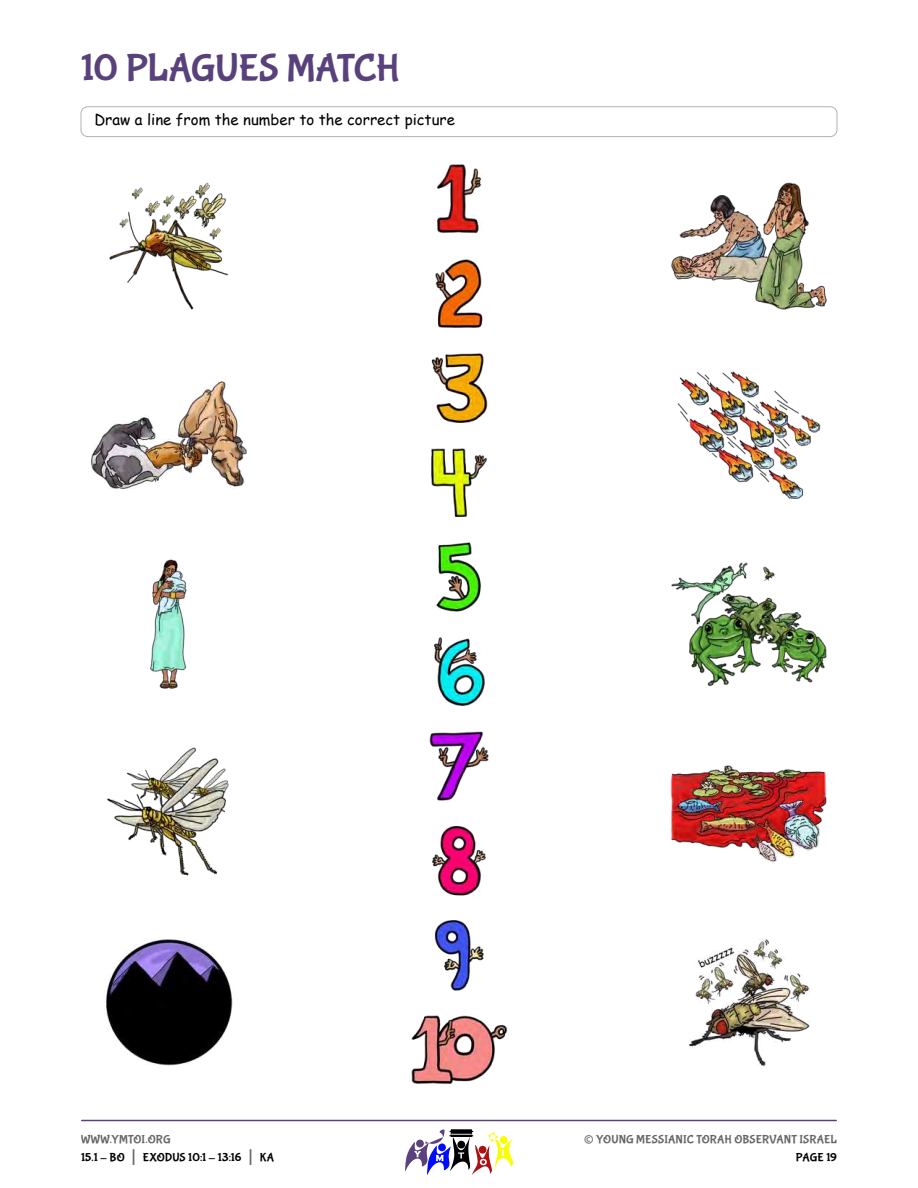
<style>
.page{position:relative;width:918px;height:1188px;background:#fff}
.page>*{position:absolute;margin:0;border:0;box-sizing:border-box;transform-origin:0 0}
.t1{font:39px "Bubblegum Sans";letter-spacing:-.015em;color:#59417c}
.t2{font:27px "Bubblegum Sans";color:#666}
.t3{font:15px "Comic Sans MS";color:#000}
.t4{font:12px/18px "Bubblegum Sans";letter-spacing:.015em;color:#000}
.t5{font:12px "Bubblegum Sans";letter-spacing:.01em;color:#666}
.s1{color:#666}
.s2{font-size:21px;color:#666}
</style>
<div class="page">
<hr style="left:82px;top:1120px;width:754px;height:1px;background:#59417c">
<svg style="left:405px;top:1129px;width:108px;height:46px"></svg>
<div style="left:81px;top:106px;width:756px;height:31px;border:1px solid #b2b2b2;border-radius:7px"></div>
<img style="left:109px;top:182px;width:120px;height:128px">
<img style="left:437px;top:163px;width:45px;height:74px">
<img style="left:671px;top:184px;width:113px;height:123px">
<img style="left:435px;top:259px;width:48px;height:69px">
<img style="left:91px;top:381px;width:156px;height:108px">
<img style="left:431px;top:353px;width:57px;height:70px">
<img style="left:677px;top:371px;width:144px;height:128px">
<img style="left:431px;top:448px;width:57px;height:69px">
<img style="left:150px;top:559px;width:37px;height:130px">
<img style="left:436px;top:542px;width:45px;height:70px">
<img style="left:671px;top:562px;width:145px;height:125px">
<img style="left:434px;top:637px;width:51px;height:69px">
<img style="left:107px;top:747px;width:113px;height:129px">
<img style="left:429px;top:731px;width:60px;height:70px">
<img style="left:670px;top:765px;width:157px;height:98px">
<img style="left:432px;top:826px;width:54px;height:70px">
<img style="left:106px;top:939px;width:127px;height:127px">
<img style="left:434px;top:920px;width:50px;height:71px">
<img style="left:688px;top:939px;width:107px;height:128px">
<img style="left:411px;top:1015px;width:97px;height:69px">
<h1 class="t1" style="left:81px;top:44px;width:321px">10 PLAGUES MATCH</h1>
<p class="t3" style="left:94px;top:113px;width:362px">Draw a line from the number to the correct picture</p>
<p class="t4" style="left:81px;top:1130px;width:195px"><span class="s1">WWW.YMTOI.ORG<br></span>15.1 - BO <span class="s2">|</span> EXODUS 10:1 - 13:16 <span class="s2">|</span> KA</p>
<h2 class="t2" style="left:584px;top:1122px;width:12px">©</h2>
<p class="t5" style="left:596px;top:1132px;width:242px">YOUNG MESSIANIC TORAH OBSERVANT ISRAEL</p>
<p class="t4" style="left:796px;top:1148px;width:43px">PAGE 19</p>
</div>
